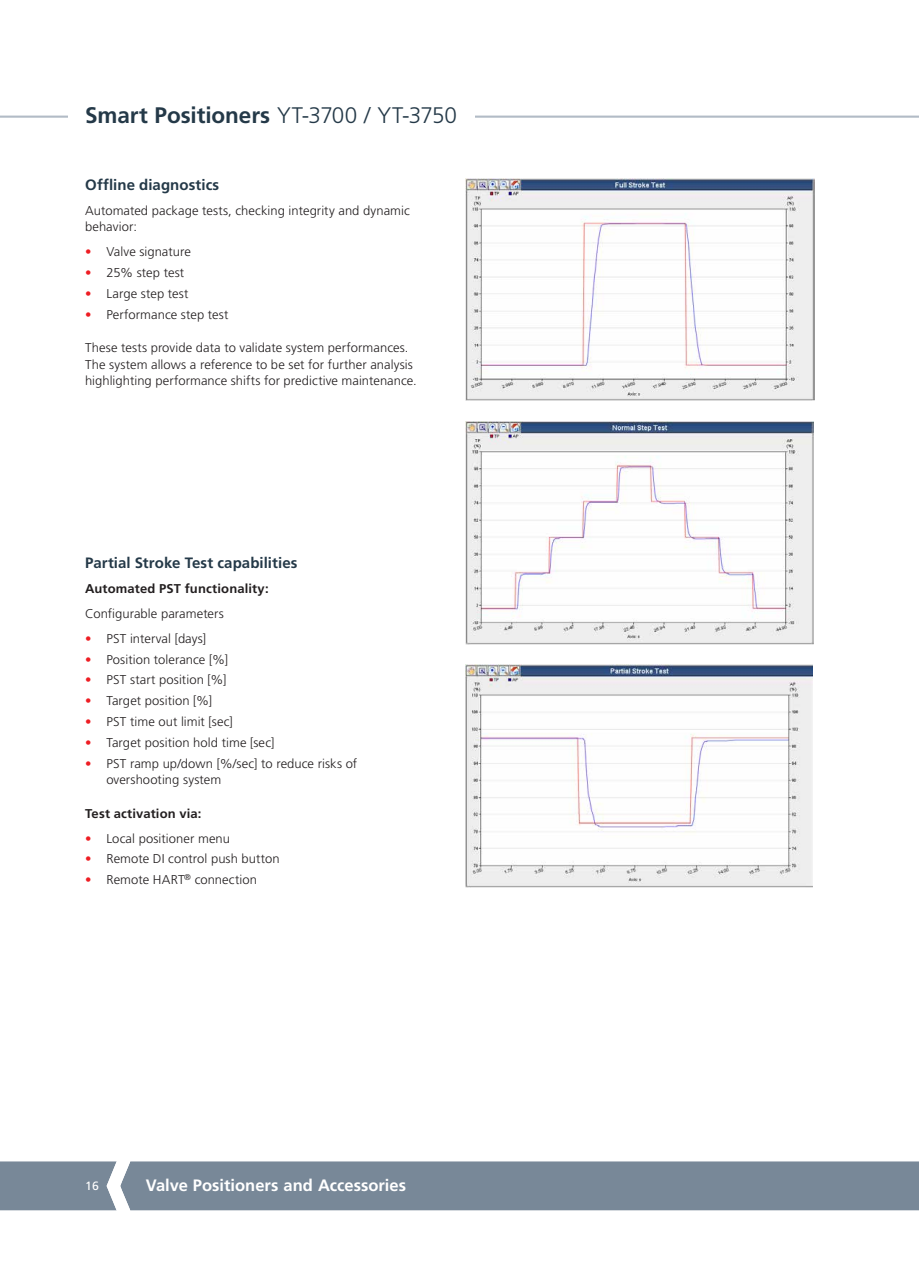
<style>
.page{position:relative;width:919px;height:1263px;background:#fff}
.page>*{position:absolute;margin:0;border:0;box-sizing:border-box;transform-origin:0 0}
.t1{font:700 22.5px "Frutiger LT Std";letter-spacing:-.005em;color:#243948}
.t2{font:700 16.5px "Frutiger LT Std";color:#fff}
.t3{font:700 15px "Frutiger LT Std";letter-spacing:.005em;color:#243948}
.t4{font:300 12.75px/16.5px "Frutiger LT Std";letter-spacing:.005em;color:#231f20}
.t5{font:700 12.75px "Frutiger LT Std";letter-spacing:.01em;color:#231f20}
.t6{font:12px "Frutiger LT Std";color:#fff}
.s1{font-weight:300}
.s2{color:#ee1d23}
</style>
<div class="page">
<hr style="left:0;top:116px;width:918px;height:2px;background:#b2bbc6">
<div style="left:0;top:1161px;width:918px;height:49px;background:#788898"></div>
<div style="left:68px;top:106px;width:406px;height:17px;background:#fff"></div>
<img style="left:465px;top:179px;width:349px;height:222px">
<img style="left:465px;top:422px;width:348px;height:222px">
<img style="left:465px;top:665px;width:347px;height:222px">
<h1 class="t1" style="left:85px;top:102px;width:373px">Smart Positioners <span class="s1">YT-3700 / YT-3750</span></h1>
<p class="t3" style="left:85px;top:176px;width:136px">Offline diagnostics</p>
<p class="t4" style="left:85px;top:202px;width:326px">Automated package tests, checking integrity and dynamic behavior:</p>
<p class="t4" style="left:85px;top:244px;width:107px"><span class="s2">•</span> Valve signature</p>
<p class="t4" style="left:85px;top:265px;width:101px"><span class="s2">•</span> 25% step test</p>
<p class="t4" style="left:85px;top:285px;width:105px"><span class="s2">•</span> Large step test</p>
<p class="t4" style="left:85px;top:306px;width:145px"><span class="s2">•</span> Performance step test</p>
<p class="t4" style="left:85px;top:340px;width:333px">These tests provide data to validate system performances.<br>The system allows a reference to be set for further analysis highlighting performance shifts for predictive maintenance.</p>
<p class="t3" style="left:85px;top:554px;width:214px">Partial Stroke Test capabilities</p>
<p class="t5" style="left:85px;top:581px;width:185px">Automated PST functionality:</p>
<p class="t4" style="left:85px;top:605px;width:140px">Configurable parameters</p>
<p class="t4" style="left:85px;top:630px;width:122px"><span class="s2">•</span> PST interval [days]</p>
<p class="t4" style="left:85px;top:651px;width:144px"><span class="s2">•</span> Position tolerance [%]</p>
<p class="t4" style="left:85px;top:672px;width:143px"><span class="s2">•</span> PST start position [%]</p>
<p class="t4" style="left:85px;top:693px;width:129px"><span class="s2">•</span> Target position [%]</p>
<p class="t4" style="left:85px;top:713px;width:149px"><span class="s2">•</span> PST time out limit [sec]</p>
<p class="t4" style="left:85px;top:734px;width:191px"><span class="s2">•</span> Target position hold time [sec]</p>
<p class="t4" style="left:106px;top:755px;width:252px;text-indent:-21px"><span class="s2">•</span> PST ramp up/down [%/sec] to reduce risks of overshooting system</p>
<p class="t5" style="left:85px;top:805px;width:118px">Test activation via:</p>
<p class="t4" style="left:85px;top:830px;width:146px"><span class="s2">•</span> Local positioner menu</p>
<p class="t4" style="left:85px;top:851px;width:196px"><span class="s2">•</span> Remote DI control push button</p>
<p class="t4" style="left:85px;top:871px;width:173px"><span class="s2">•</span> Remote HART<sup>®</sup> connection</p>
<p class="t6" style="left:85px;top:1179px;width:15px">16</p>
<p class="t2" style="left:146px;top:1176px;width:262px">Valve Positioners and Accessories</p>
</div>
